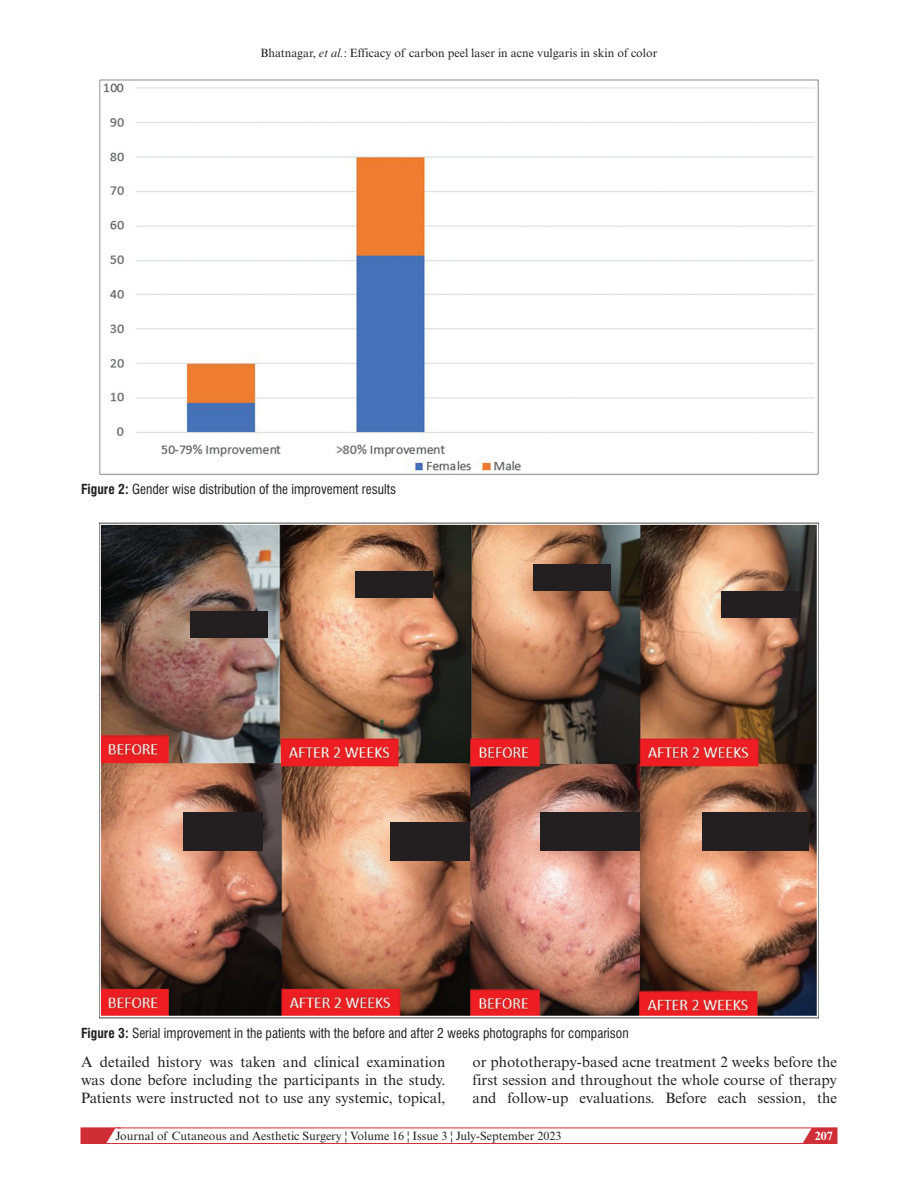
<style>
.page{position:relative;width:918px;height:1188px;background:#fff}
.page>*{position:absolute;margin:0;border:0;box-sizing:border-box;transform-origin:0 0}
.t1{font:15px/18px "Times New Roman MT Std";color:#231f20;text-align:justify}
.t2{font:condensed 13.5px "Swiss 721 BT";color:#231f20}
.t3{font:12px "Times New Roman MT Std";color:#231f20}
.t4{font:700 12px "Times New Roman MT Std";color:#fff}
.s1{font-style:italic}
.s2{font-weight:700}
</style>
<div class="page">
<svg style="left:798px;top:1127px;width:39px;height:15px"></svg>
<div style="left:81px;top:1128px;width:756px;height:16px;border:1px solid #d02e37"></div>
<svg style="left:81px;top:1127px;width:40px;height:17px"></svg>
<img style="left:99px;top:80px;width:720px;height:394px">
<img style="left:99px;top:523px;width:720px;height:496px">
<div style="left:190px;top:611px;width:78px;height:26px;background:#231f20"></div>
<div style="left:355px;top:571px;width:77px;height:27px;background:#231f20"></div>
<div style="left:533px;top:565px;width:78px;height:26px;background:#231f20"></div>
<div style="left:721px;top:591px;width:77px;height:27px;background:#231f20"></div>
<div style="left:703px;top:812px;width:106px;height:39px;background:#231f20"></div>
<div style="left:540px;top:812px;width:100px;height:39px;background:#231f20"></div>
<div style="left:391px;top:822px;width:79px;height:39px;background:#231f20"></div>
<div style="left:184px;top:812px;width:79px;height:39px;background:#231f20"></div>
<p class="t3" style="left:261px;top:46px;width:398px">Bhatnagar, <span class="s1">et al.</span>: Efficacy of carbon peel laser in acne vulgaris in skin of color</p>
<p class="t2" style="left:81px;top:481px;width:317px"><span class="s2">Figure 2:</span> Gender wise distribution of the improvement results</p>
<p class="t2" style="left:81px;top:1025px;width:549px"><span class="s2">Figure 3:</span> Serial improvement in the patients with the before and after 2 weeks photographs for comparison</p>
<p class="t1" style="left:81px;top:1053px;width:366px">A detailed history was taken and clinical examination was done before including the participants in the study.<br>Patients were instructed not to use any systemic, topical,</p>
<p class="t1" style="left:472px;top:1053px;width:366px">or phototherapy-based acne treatment 2 weeks before the first session and throughout the whole course of therapy and follow-up evaluations. Before each session, the</p>
<p class="t3" style="left:116px;top:1129px;width:447px">Journal of Cutaneous and Aesthetic Surgery ¦ Volume 16 ¦ Issue 3 ¦ July-September 2023</p>
<p class="t4" style="left:815px;top:1128px;width:19px">207</p>
</div>
